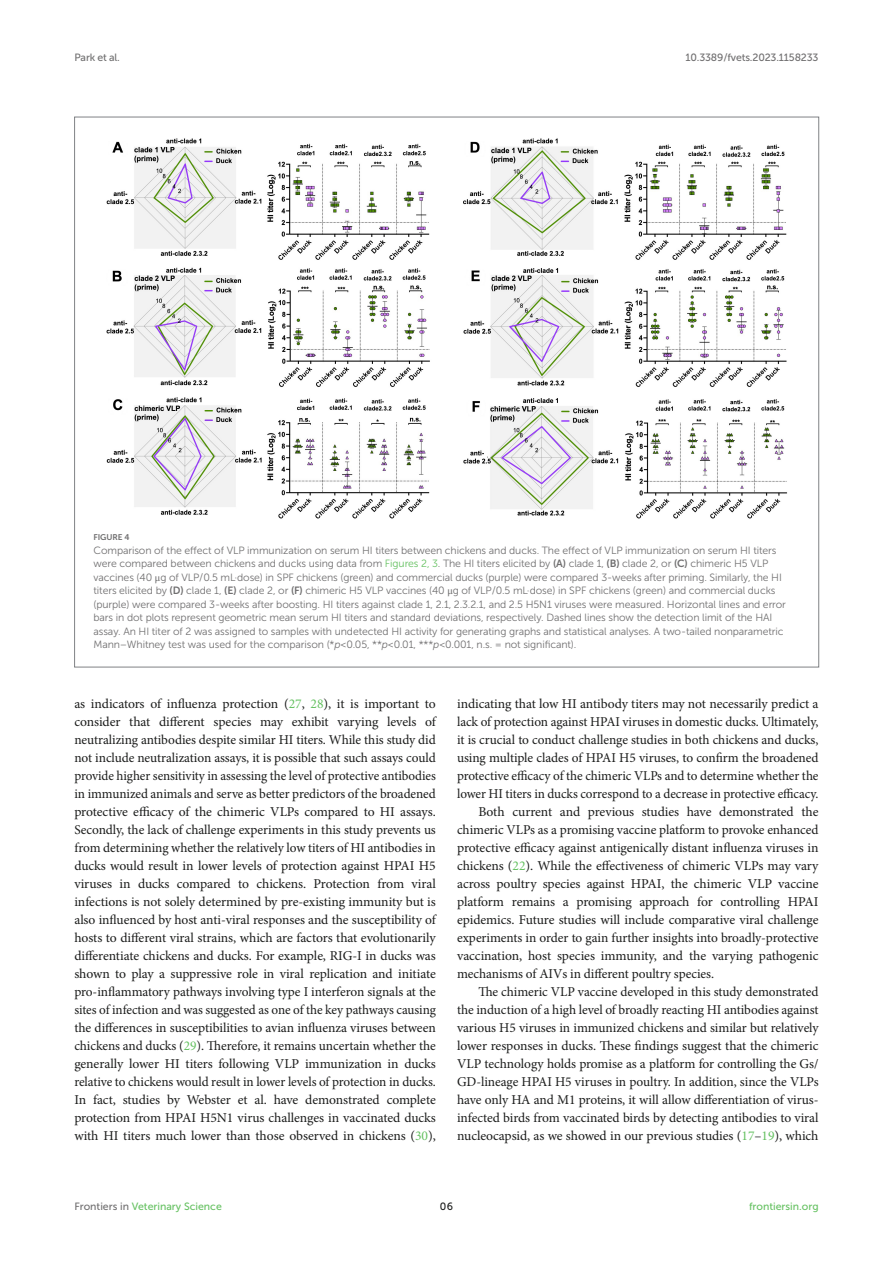
<style>
.page{position:relative;width:893px;height:1263px;background:#fff}
.page>*{position:absolute;margin:0;border:0;box-sizing:border-box;transform-origin:0 0}
.TEXT{font:13.5px/18px "Minion Pro";letter-spacing:-.005em;color:#1b1c1b;text-align:justify}
.FIG_LEG{font:10.5px/13.5px "Museo Sans 300";letter-spacing:-.01em;color:#706f70}
.t1{font:10.5px "Museo Sans 500";color:#65c161}
.t2{font:10.5px "Museo Sans 500";letter-spacing:-.015em;color:#706f70}
.t3{font:10.5px "Museo Sans 500";color:#1b1c1b}
.FIG_HD{font:8.25px "Museo Sans 700";letter-spacing:-.01em;color:#706f70}
.s1{color:#65c161}
.s2{font-family:"Museo Sans 700"}
.s3{font-family:"STIX General"}
.s4{font-style:italic}
.s5{color:#706f70}
</style>
<div class="page">
<img style="left:106px;top:138px;width:682px;height:381px">
<p class="t2" style="left:74px;top:51px;width:47px">Park et al.</p>
<p class="t2" style="left:685px;top:51px;width:134px">10.3389/fvets.2023.1158233</p>
<p class="FIG_HD" style="left:94px;top:533px;width:37px">FIGURE 4</p>
<p class="FIG_LEG" style="left:94px;top:543px;width:694px">Comparison of the effect of VLP immunization on serum HI titers between chickens and ducks. The effect of VLP immunization on serum HI titers were compared between chickens and ducks using data from <span class="s1">Figures 2, 3</span>. The HI titers elicited by <span class="s2">(A)</span> clade 1, <span class="s2">(B)</span> clade 2, or <span class="s2">(C)</span> chimeric H5 VLP vaccines (40 <span class="s3">μ</span>g of VLP/0.5 mL·dose) in SPF chickens (green) and commercial ducks (purple) were compared 3-weeks after priming. Similarly, the HI titers elicited by <span class="s2">(D)</span> clade 1, <span class="s2">(E)</span> clade 2, or <span class="s2">(F)</span> chimeric H5 VLP vaccines (40 <span class="s3">μ</span>g of VLP/0.5 mL·dose) in SPF chickens (green) and commercial ducks (purple) were compared 3-weeks after boosting. HI titers against clade 1, 2.1, 2.3.2.1, and 2.5 H5N1 viruses were measured. Horizontal lines and error bars in dot plots represent geometric mean serum HI titers and standard deviations, respectively. Dashed lines show the detection limit of the HAI assay. An HI titer of 2 was assigned to samples with undetected HI activity for generating graphs and statistical analyses. A two-tailed nonparametric Mann–Whitney test was used for the comparison (*<span class="s4">p</span> &lt; 0.05, **<span class="s4">p</span> &lt; 0.01, ***<span class="s4">p</span> &lt; 0.001, n.s. = not significant).</p>
<p class="TEXT" style="left:74px;top:695px;width:363px">as indicators of influenza protection (<span class="s1">27</span>, <span class="s1">28</span>), it is important to consider that different species may exhibit varying levels of neutralizing antibodies despite similar HI titers. While this study did not include neutralization assays, it is possible that such assays could provide higher sensitivity in assessing the level of protective antibodies in immunized animals and serve as better predictors of the broadened protective efficacy of the chimeric VLPs compared to HI assays.<br>Secondly, the lack of challenge experiments in this study prevents us from determining whether the relatively low titers of HI antibodies in ducks would result in lower levels of protection against HPAI H5 viruses in ducks compared to chickens. Protection from viral infections is not solely determined by pre-existing immunity but is also influenced by host anti-viral responses and the susceptibility of hosts to different viral strains, which are factors that evolutionarily differentiate chickens and ducks. For example, RIG-I in ducks was shown to play a suppressive role in viral replication and initiate pro-inflammatory pathways involving type I interferon signals at the sites of infection and was suggested as one of the key pathways causing the differences in susceptibilities to avian influenza viruses between chickens and ducks (<span class="s1">29</span>). Therefore, it remains uncertain whether the generally lower HI titers following VLP immunization in ducks relative to chickens would result in lower levels of protection in ducks.<br>In fact, studies by Webster et al. have demonstrated complete protection from HPAI H5N1 virus challenges in vaccinated ducks with HI titers much lower than those observed in chickens (<span class="s1">30</span>),</p>
<p class="TEXT" style="left:457px;top:695px;width:363px">indicating that low HI antibody titers may not necessarily predict a lack of protection against HPAI viruses in domestic ducks. Ultimately, it is crucial to conduct challenge studies in both chickens and ducks, using multiple clades of HPAI H5 viruses, to confirm the broadened protective efficacy of the chimeric VLPs and to determine whether the lower HI titers in ducks correspond to a decrease in protective efficacy.</p>
<p class="TEXT" style="left:457px;top:803px;width:363px;text-indent:21px">Both current and previous studies have demonstrated the chimeric VLPs as a promising vaccine platform to provoke enhanced protective efficacy against antigenically distant influenza viruses in chickens (<span class="s1">22</span>). While the effectiveness of chimeric VLPs may vary across poultry species against HPAI, the chimeric VLP vaccine platform remains a promising approach for controlling HPAI epidemics. Future studies will include comparative viral challenge experiments in order to gain further insights into broadly-protective vaccination, host species immunity, and the varying pathogenic mechanisms of AIVs in different poultry species.</p>
<p class="TEXT" style="left:457px;top:983px;width:363px;text-indent:21px">The chimeric VLP vaccine developed in this study demonstrated the induction of a high level of broadly reacting HI antibodies against various H5 viruses in immunized chickens and similar but relatively lower responses in ducks. These findings suggest that the chimeric VLP technology holds promise as a platform for controlling the Gs/ GD-lineage HPAI H5 viruses in poultry. In addition, since the VLPs have only HA and M1 proteins, it will allow differentiation of virus&shy;infected birds from vaccinated birds by detecting antibodies to viral nucleocapsid, as we showed in our previous studies (<span class="s1">17</span>–<span class="s1">19</span>), which</p>
<p class="t1" style="left:74px;top:1200px;width:149px"><span class="s5">Frontiers in</span> Veterinary Science</p>
<p class="t3" style="left:440px;top:1200px;width:15px">06</p>
<p class="t1" style="left:749px;top:1200px;width:71px">frontiersin.org</p>
</div>
